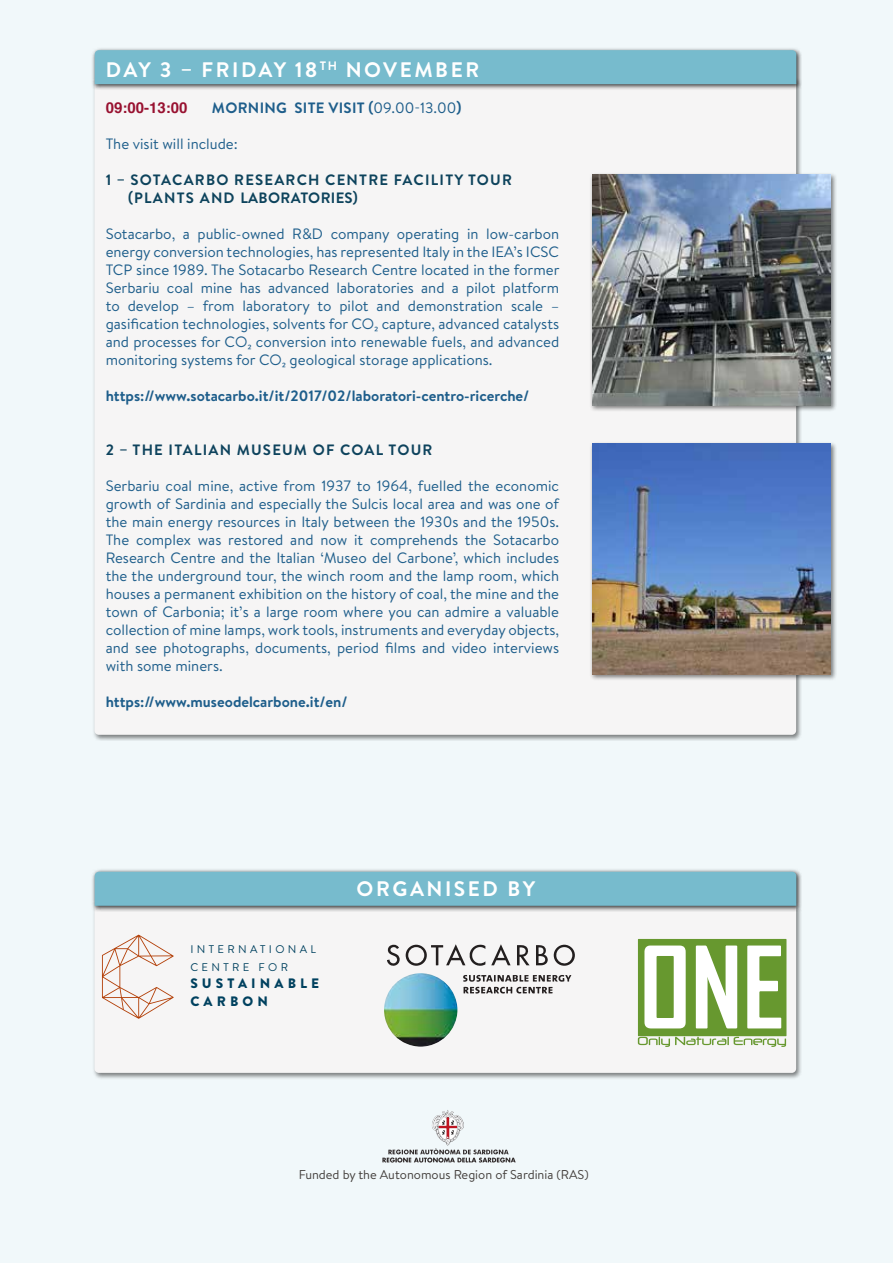
<style>
.page{position:relative;width:893px;height:1263px;background:#f1f8fa}
.page>*{position:absolute;margin:0;border:0;box-sizing:border-box;transform-origin:0 0}
.t1{font:700 21px "Brandon Text";letter-spacing:.12em;color:#fff}
.t2{font:15px/18px "Brandon Text";color:#1e5e8b;text-align:justify}
.t3{font:700 15px "Brandon Text";color:#1e5e8b}
.t4{font:700 15px/18px "Brandon Text";letter-spacing:.08em;color:#0d435c}
.t5{font:700 15px "Brandon Text";letter-spacing:.02em;color:#1e5e8b}
.t6{font:700 15px "Brandon Text";letter-spacing:.08em;color:#0e435d}
.t7{font:700 15px "Helvetica";color:#981130}
.t8{font:900 13.65px/17.7px "Brandon Grotesque";letter-spacing:.3em;color:#00415f}
.t9{font:12.75px "Brandon Text";color:#44403d}
.t10{font:11.1px/17.5px "Brandon Grotesque";letter-spacing:.3em;color:#00415f}
.s1{font-weight:400}
</style>
<div class="page">
<div style="left:92px;top:903px;width:711px;height:177px;background:#000;opacity:.5"></div>
<svg style="left:95px;top:912px;width:701px;height:161px"></svg>
<div style="left:92px;top:47px;width:710px;height:43px;background:#000;opacity:.75"></div>
<div style="left:95px;top:50px;width:701px;height:34px;background:#77bbcd"></div>
<div style="left:92px;top:868px;width:710px;height:44px;background:#000;opacity:.75"></div>
<div style="left:95px;top:872px;width:701px;height:34px;background:#77bbcd"></div>
<svg style="left:382px;top:1110px;width:134px;height:53px"></svg>
<svg style="left:638px;top:939px;width:148px;height:108px"></svg>
<svg style="left:387px;top:944px;width:13px;height:22px"></svg>
<svg style="left:554px;top:945px;width:21px;height:21px"></svg>
<svg style="left:536px;top:945px;width:12px;height:20px"></svg>
<svg style="left:517px;top:945px;width:13px;height:20px"></svg>
<svg style="left:406px;top:944px;width:79px;height:22px"></svg>
<svg style="left:491px;top:944px;width:20px;height:21px"></svg>
<svg style="left:463px;top:975px;width:108px;height:18px"></svg>
<img style="left:384px;top:973px;width:73px;height:73px;border-radius:37px">
<svg style="left:102px;top:935px;width:72px;height:84px"></svg>
<div style="left:589px;top:172px;width:248px;height:240px;background:#000;opacity:.5"></div>
<img style="left:592px;top:174px;width:238px;height:231px">
<div style="left:589px;top:441px;width:248px;height:240px;background:#000;opacity:.5"></div>
<img style="left:592px;top:444px;width:238px;height:231px">
<h1 class="t1" style="left:106px;top:55px;width:375px">DAY 3 – FRIDAY 18<sup>TH</sup> NOVEMBER</h1>
<p class="t7" style="left:106px;top:95px;width:83px">09:00-13:00</p>
<p class="t5" style="left:212px;top:97px;width:251px">MORNING SITE VISIT (<span class="s1">09.00-13.00</span>)</p>
<p class="t2" style="left:106px;top:134px;width:134px">The visit will include:</p>
<p class="t4" style="left:128px;top:170px;width:385px;text-indent:-22px">1 – SOTACARBO RESEARCH CENTRE FACILITY TOUR (PLANTS AND LABORATORIES)</p>
<p class="t2" style="left:106px;top:224px;width:455px">Sotacarbo, a public-owned R&amp;D company operating in low-carbon energy conversion technologies, has represented Italy in the IEA’s ICSC TCP since 1989. The Sotacarbo Research Centre located in the former Serbariu coal mine has advanced laboratories and a pilot platform to develop – from laboratory to pilot and demonstration scale – gasification technologies, solvents for CO₂ capture, advanced catalysts and processes for CO₂ conversion into renewable fuels, and advanced monitoring systems for CO₂ geological storage applications.</p>
<p class="t3" style="left:106px;top:385px;width:425px">https://www.sotacarbo.it/it/2017/02/laboratori-centro-ricerche/</p>
<p class="t6" style="left:106px;top:439px;width:328px">2 – THE ITALIAN MUSEUM OF COAL TOUR</p>
<p class="t2" style="left:106px;top:476px;width:455px">Serbariu coal mine, active from 1937 to 1964, fuelled the economic growth of Sardinia and especially the Sulcis local area and was one of the main energy resources in Italy between the 1930s and the 1950s.<br>The complex was restored and now it comprehends the Sotacarbo Research Centre and the Italian ‘Museo del Carbone’, which includes the the underground tour, the winch room and the lamp room, which houses a permanent exhibition on the history of coal, the mine and the town of Carbonia; it’s a large room where you can admire a valuable collection of mine lamps, work tools, instruments and everyday objects, and see photographs, documents, period films and video interviews with some miners.</p>
<p class="t3" style="left:106px;top:691px;width:243px">https://www.museodelcarbone.it/en/</p>
<p class="t10" style="left:190px;top:941px;width:127px">INTERNATIONAL<br>CENTRE FOR</p>
<p class="t8" style="left:190px;top:975px;width:130px">SUSTAINABLE<br>CARBON</p>
<h1 class="t1" style="left:357px;top:874px;width:180px">ORGANISED BY</h1>
<p class="t9" style="left:299px;top:1165px;width:292px">Funded by the Autonomous Region of Sardinia (RAS)</p>
</div>
